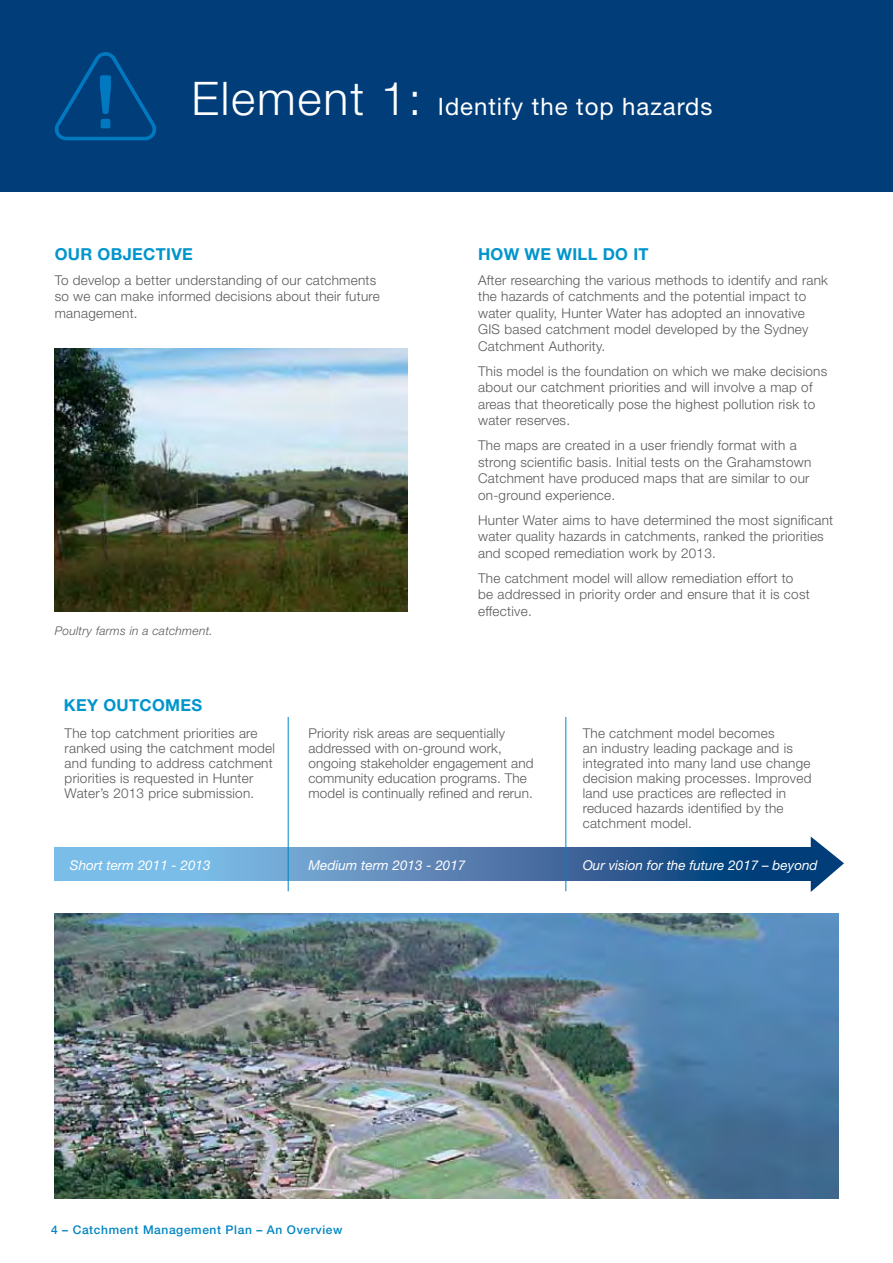
<style>
.page{position:relative;width:893px;height:1263px;background:#fff}
.page>*{position:absolute;margin:0;border:0;box-sizing:border-box;transform-origin:0 0}
.t1{font:24px "Helvetica Neue";letter-spacing:.04em;color:#fff}
.t2{font:700 16.5px "Helvetica Neue";letter-spacing:.02em;color:#0095cc}
.t3{font:300 13.5px/16.5px "Helvetica Neue";letter-spacing:.02em;color:#58595b}
.t4{font:italic 13.5px "Helvetica Neue";color:#fff}
.t5{font:500 12px "Helvetica Neue";letter-spacing:.05em;color:#0085c3}
.t6{font:italic 300 12px "Helvetica Neue";letter-spacing:.02em;color:#58595b}
.s1{font-weight:300;font-size:46.35px}
</style>
<div class="page">
<div style="left:0;top:0;width:893px;height:191px;background:#003d79"></div>
<img style="left:54px;top:348px;width:354px;height:263px">
<img style="left:54px;top:913px;width:785px;height:285px">
<svg style="left:54px;top:52px;width:102px;height:88px"></svg>
<div style="left:101px;top:119px;width:9px;height:9px;background:#0079c1;border-radius:2px"></div>
<svg style="left:55px;top:848px;width:756px;height:33px;background:#4e83b4"></svg>
<svg style="left:811px;top:836px;width:33px;height:56px"></svg>
<hr style="left:288px;top:717px;width:1px;height:174px;background:#0085c3">
<hr style="left:565px;top:717px;width:1px;height:174px;background:#0085c3">
<h1 class="t1" style="left:191px;top:92px;width:523px"><span class="s1">Element 1:</span> Identify the top hazards</h1>
<p class="t2" style="left:55px;top:243px;width:140px">OUR OBJECTIVE</p>
<p class="t3" style="left:55px;top:271px;width:327px">To develop a better understanding of our catchments so we can make informed decisions about their future management.</p>
<p class="t6" style="left:55px;top:624px;width:160px">Poultry farms in a catchment.</p>
<p class="t2" style="left:64px;top:695px;width:140px">KEY OUTCOMES</p>
<p class="t2" style="left:478px;top:243px;width:104px">HOW WE WILL</p>
<p class="t2" style="left:603px;top:243px;width:47px">DO IT</p>
<p class="t3" style="left:478px;top:271px;width:351px">After researching the various methods to identify and rank the hazards of catchments and the potential impact to water quality, Hunter Water has adopted an innovative GIS based catchment model developed by the Sydney Catchment Authority.</p>
<p class="t3" style="left:478px;top:362px;width:351px">This model is the foundation on which we make decisions about our catchment priorities and will involve a map of areas that theoretically pose the highest pollution risk to water reserves.</p>
<p class="t3" style="left:478px;top:437px;width:335px">The maps are created in a user friendly format with a strong scientific basis. Initial tests on the Grahamstown Catchment have produced maps that are similar to our on-ground experience.</p>
<p class="t3" style="left:478px;top:511px;width:357px">Hunter Water aims to have determined the most significant water quality hazards in catchments, ranked the priorities and scoped remediation work by 2013.</p>
<p class="t3" style="left:478px;top:569px;width:333px">The catchment model will allow remediation effort to be addressed in priority order and ensure that it is cost effective.</p>
<p class="t3" style="left:65px;top:725px;width:212px;line-height:15px">The top catchment priorities are ranked using the catchment model and funding to address catchment priorities is requested in Hunter Water’s 2013 price submission.</p>
<p class="t3" style="left:308px;top:725px;width:227px;line-height:15px">Priority risk areas are sequentially addressed with on-ground work, ongoing stakeholder engagement and community education programs. The model is continually refined and rerun.</p>
<p class="t3" style="left:583px;top:725px;width:230px;line-height:15px">The catchment model becomes<br>an industry leading package and is integrated into many land use change decision making processes. Improved land use practices are reflected in reduced hazards identified by the catchment model.</p>
<p class="t4" style="left:70px;top:857px;width:142px">Short term 2011 - 2013</p>
<p class="t4" style="left:308px;top:857px;width:158px">Medium term 2013 - 2017</p>
<p class="t4" style="left:583px;top:857px;width:236px">Our vision for the future 2017 – beyond</p>
<p class="t5" style="left:51px;top:1222px;width:293px">4 – Catchment Management Plan – An Overview</p>
</div>
